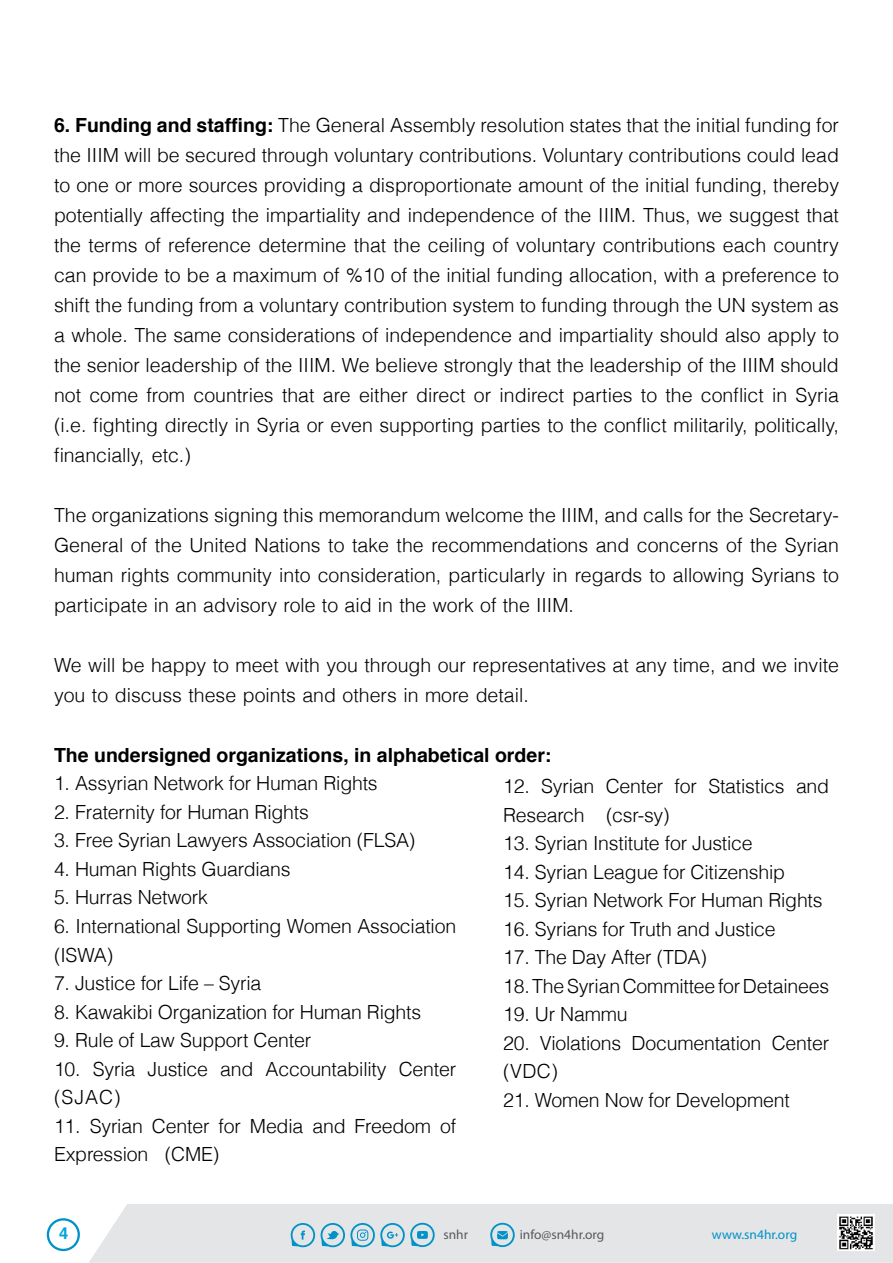
<style>
.page{position:relative;width:893px;height:1263px;background:#fff}
.page>*{position:absolute;margin:0;border:0;box-sizing:border-box;transform-origin:0 0}
.t1{font:300 19.5px/30px "Helvetica";letter-spacing:-.01em;color:#000}
.t2{font:700 19.5px "Helvetica";color:#000}
.t3{font:700 16.5px "Helvetica";color:#00a4e2}
.t4{font:13.35px "Myriad Pro";color:#58595b}
.t5{font:13.35px "Myriad Pro";color:#0092c8}
.s1{font-weight:700}
</style>
<div class="page">
<div style="left:89px;top:1204px;width:804px;height:59px;background:#e4e5e6"></div>
<svg style="left:291px;top:1223px;width:24px;height:24px"></svg>
<svg style="left:321px;top:1223px;width:114px;height:24px"></svg>
<svg style="left:490px;top:1223px;width:25px;height:24px"></svg>
<img style="left:837px;top:1214px;width:37px;height:37px">
<svg style="left:47px;top:1218px;width:33px;height:33px"></svg>
<p class="t1" style="left:54px;top:109px;width:787px;text-align:justify"><span class="s1">6. Funding and staffing:</span> The General Assembly resolution states that the initial funding for the IIIM will be secured through voluntary contributions. Voluntary contributions could lead to one or more sources providing a disproportionate amount of the initial funding, thereby potentially affecting the impartiality and independence of the IIIM. Thus, we suggest that the terms of reference determine that the ceiling of voluntary contributions each country can provide to be a maximum of %10 of the initial funding allocation, with a preference to shift the funding from a voluntary contribution system to funding through the UN system as a whole. The same considerations of independence and impartiality should also apply to the senior leadership of the IIIM. We believe strongly that the leadership of the IIIM should not come from countries that are either direct or indirect parties to the conflict in Syria<br>.e. i( fighting directly in Syria or even supporting parties to the conflict militarily, politically, financially, etc (.</p>
<p class="t1" style="left:54px;top:499px;width:786px">The organizations signing this memorandum welcome the IIIM, and calls for the Secretary-</p>
<p class="t1" style="left:54px;top:529px;width:786px">General of the United Nations to take the recommendations and concerns of the Syrian</p>
<p class="t1" style="left:54px;top:559px;width:786px">human rights community into consideration, particularly in regards to allowing Syrians to participate in an advisory role to aid in the work of the IIIM.</p>
<p class="t1" style="left:54px;top:649px;width:786px">We will be happy to meet with you through our representatives at any time, and we invite you to discuss these points and others in more detail.</p>
<p class="t2" style="left:54px;top:743px;width:499px">The undersigned organizations in, alphabetical order:</p>
<p class="t1" style="left:54px;top:767px;width:325px">1. Assyrian Network for Human Rights</p>
<p class="t1" style="left:54px;top:796px;width:256px">2. Fraternity for Human Rights</p>
<p class="t1" style="left:54px;top:825px;width:363px">3. Free Syrian Lawyers Association (FLSA(</p>
<p class="t1" style="left:54px;top:853px;width:238px">4. Human Rights Guardians</p>
<p class="t1" style="left:54px;top:882px;width:155px">5. Hurras Network</p>
<p class="t1" style="left:54px;top:911px;width:404px;line-height:28.5px">6. International Supporting Women Association (ISWA(</p>
<p class="t1" style="left:54px;top:967px;width:209px">7. Justice for Life – Syria</p>
<p class="t1" style="left:54px;top:996px;width:369px">8. Kawakibi Organization for Human Rights</p>
<p class="t1" style="left:54px;top:1024px;width:259px">9. Rule of Law Support Center</p>
<p class="t1" style="left:399px;top:1053px;width:59px">Center</p>
<p class="t1" style="left:541px;top:770px;width:55px">Syrian</p>
<p class="t1" style="left:606px;top:770px;width:59px">Center</p>
<p class="t1" style="left:708px;top:770px;width:78px">Statistics</p>
<p class="t1" style="left:675px;top:770px;width:24px">for</p>
<p class="t1" style="left:796px;top:770px;width:35px">and</p>
<p class="t1" style="left:503px;top:770px;width:28px">12.</p>
<p class="t1" style="left:606px;top:799px;width:65px">(csr-sy(</p>
<p class="t1" style="left:503px;top:799px;width:83px">Research</p>
<p class="t1" style="left:503px;top:827px;width:251px">13. Syrian Institute for Justice</p>
<p class="t1" style="left:503px;top:856px;width:284px">14. Syrian League for Citizenship</p>
<p class="t1" style="left:503px;top:884px;width:321px">15. Syrian Network For Human Rights</p>
<p class="t1" style="left:503px;top:913px;width:274px">16. Syrians for Truth and Justice</p>
<p class="t1" style="left:503px;top:942px;width:328px;line-height:28.5px">17. The Day After (TDA(<br>18.TheSyrianCommitteeforDetainees</p>
<p class="t1" style="left:503px;top:998px;width:126px">19. Ur Nammu</p>
<p class="t1" style="left:772px;top:1027px;width:59px">Center</p>
<p class="t1" style="left:540px;top:1027px;width:83px">Violations</p>
<p class="t1" style="left:631px;top:1027px;width:131px">Documentation</p>
<p class="t1" style="left:503px;top:1028px;width:56px;line-height:28.5px">20. (VDC(</p>
<p class="t1" style="left:503px;top:1084px;width:288px">21. Women Now for Development</p>
<p class="t1" style="left:93px;top:1053px;width:44px">Syria</p>
<p class="t1" style="left:148px;top:1053px;width:62px">Justice</p>
<p class="t1" style="left:220px;top:1053px;width:35px">and</p>
<p class="t1" style="left:266px;top:1053px;width:123px">Accountability</p>
<p class="t1" style="left:54px;top:1053px;width:68px;line-height:28.5px">10. (SJAC(</p>
<p class="t1" style="left:54px;top:1110px;width:28px">11.</p>
<p class="t1" style="left:90px;top:1110px;width:55px">Syrian</p>
<p class="t1" style="left:152px;top:1110px;width:59px">Center</p>
<p class="t1" style="left:219px;top:1110px;width:24px">for</p>
<p class="t1" style="left:250px;top:1110px;width:55px">Media</p>
<p class="t1" style="left:312px;top:1110px;width:35px">and</p>
<p class="t1" style="left:355px;top:1110px;width:78px">Freedom</p>
<p class="t1" style="left:440px;top:1110px;width:18px">of</p>
<p class="t1" style="left:54px;top:1138px;width:96px">Expression</p>
<p class="t1" style="left:165px;top:1138px;width:56px">(CME(</p>
<p class="t3" style="left:59px;top:1223px;width:11px">4</p>
<p class="t4" style="left:443px;top:1226px;width:26px">snhr</p>
<p class="t4" style="left:520px;top:1226px;width:86px">info@sn4hr.org</p>
<p class="t5" style="left:712px;top:1226px;width:87px">www.sn4hr.org</p>
</div>
